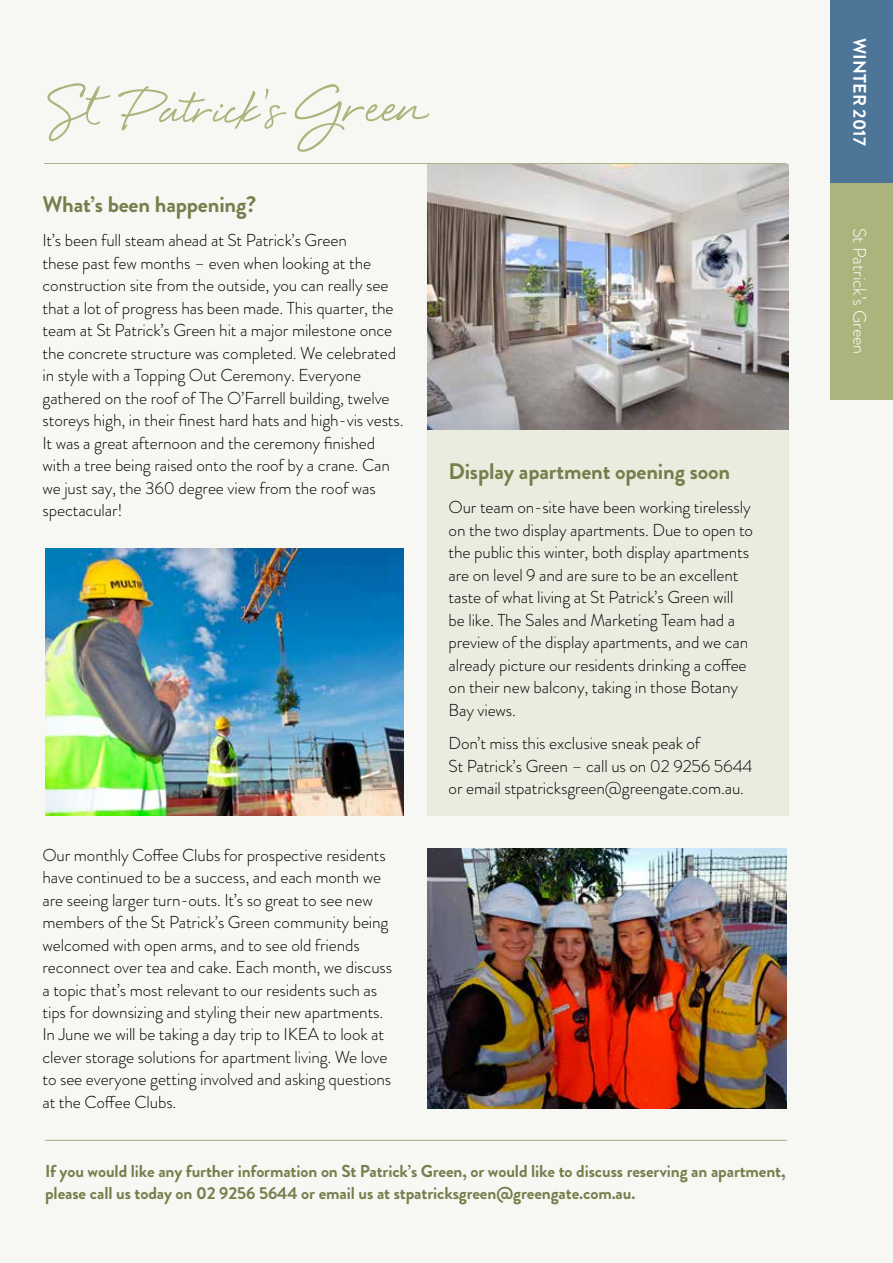
<style>
.page{position:relative;width:893px;height:1263px;background:#fff}
.page>*{position:absolute;margin:0;border:0;box-sizing:border-box;transform-origin:0 0}
.t1{font:84px "Eye Catching Pro";color:#abb47c}
.t2{font:700 22.5px "Brandon Grotesque";letter-spacing:-.005em;color:#777e4c}
.t3{font:300 18px "Brandon Grotesque";color:#fff}
.t4{font:700 18px "Brandon Grotesque";color:#fff}
.t5{font:300 17.25px/22.5px "Brandon Grotesque";letter-spacing:-.005em;color:#000}
.t6{font:700 17.25px/22.5px "Brandon Grotesque";letter-spacing:-.005em;color:#777e4c}
.s1{font-size:93px}
</style>
<div class="page">
<div style="left:1px;top:0;width:892px;height:1263px;background:#f7f8f3"></div>
<div style="left:830px;top:0;width:63px;height:183px;background:#4d7598"></div>
<div style="left:830px;top:183px;width:63px;height:217px;background:#abb47c"></div>
<hr style="left:44px;top:163px;width:743px;height:1px;background:#abb47c">
<img style="left:427px;top:848px;width:360px;height:260px">
<img style="left:45px;top:549px;width:359px;height:267px">
<div style="left:427px;top:430px;width:362px;height:386px;background:#ebecdf"></div>
<img style="left:427px;top:165px;width:362px;height:265px">
<hr style="left:45px;top:1140px;width:742px;height:1px;background:#abb47c">
<h1 class="t1" style="left:44px;top:75px;width:378px"><span class="s1">St</span> Patrick’s <span class="s1">Green</span></h1>
<h2 class="t2" style="left:43px;top:189px;width:215px">What’s been happening?</h2>
<p class="t5" style="left:43px;top:229px;width:363px">It’s been full steam ahead at St Patrick’s Green<br>these past few months – even when looking at the construction site from the outside, you can really see that a lot of progress has been made. This quarter, the team at St Patrick’s Green hit a major milestone once the concrete structure was completed. We celebrated in style with a Topping Out Ceremony. Everyone gathered on the roof of The O’Farrell building, twelve storeys high, in their finest hard hats and high-vis vests.<br>It was a great afternoon and the ceremony finished with a tree being raised onto the roof by a crane. Can we just say, the 360 degree view from the roof was spectacular!</p>
<p class="t5" style="left:43px;top:843px;width:351px">Our monthly Coffee Clubs for prospective residents have continued to be a success, and each month we are seeing larger turn-outs. It’s so great to see new members of the St Patrick’s Green community being welcomed with open arms, and to see old friends reconnect over tea and cake. Each month, we discuss a topic that’s most relevant to our residents such as tips for downsizing and styling their new apartments.<br>In June we will be taking a day trip to IKEA to look at clever storage solutions for apartment living. We love to see everyone getting involved and asking questions at the Coffee Clubs.</p>
<h2 class="t2" style="left:449px;top:456px;width:283px">Display apartment opening soon</h2>
<p class="t5" style="left:449px;top:496px;width:306px">Our team on-site have been working tirelessly on the two display apartments. Due to open to the public this winter, both display apartments are on level 9 and are sure to be an excellent taste of what living at St Patrick’s Green will be like. The Sales and Marketing Team had a preview of the display apartments, and we can already picture our residents drinking a coffee on their new balcony, taking in those Botany Bay views.</p>
<p class="t5" style="left:449px;top:732px;width:306px">Don’t miss this exclusive sneak peak of<br>St Patrick’s Green – call us on 02 9256 5644 or email stpatricksgreen@greengate.com.au.</p>
<p class="t6" style="left:45px;top:1160px;width:742px">If you would like any further information on St Patrick’s Green, or would like to discuss reserving an apartment, please call us today on 02 9256 5644 or email us at stpatricksgreen@greengate.com.au.</p>
<p class="t4" style="left:872px;top:38px;width:108px;rotate:90deg">WINTER 2017</p>
<p class="t3" style="left:872px;top:228px;width:128px;rotate:90deg">St Patrick’s Green</p>
</div>
